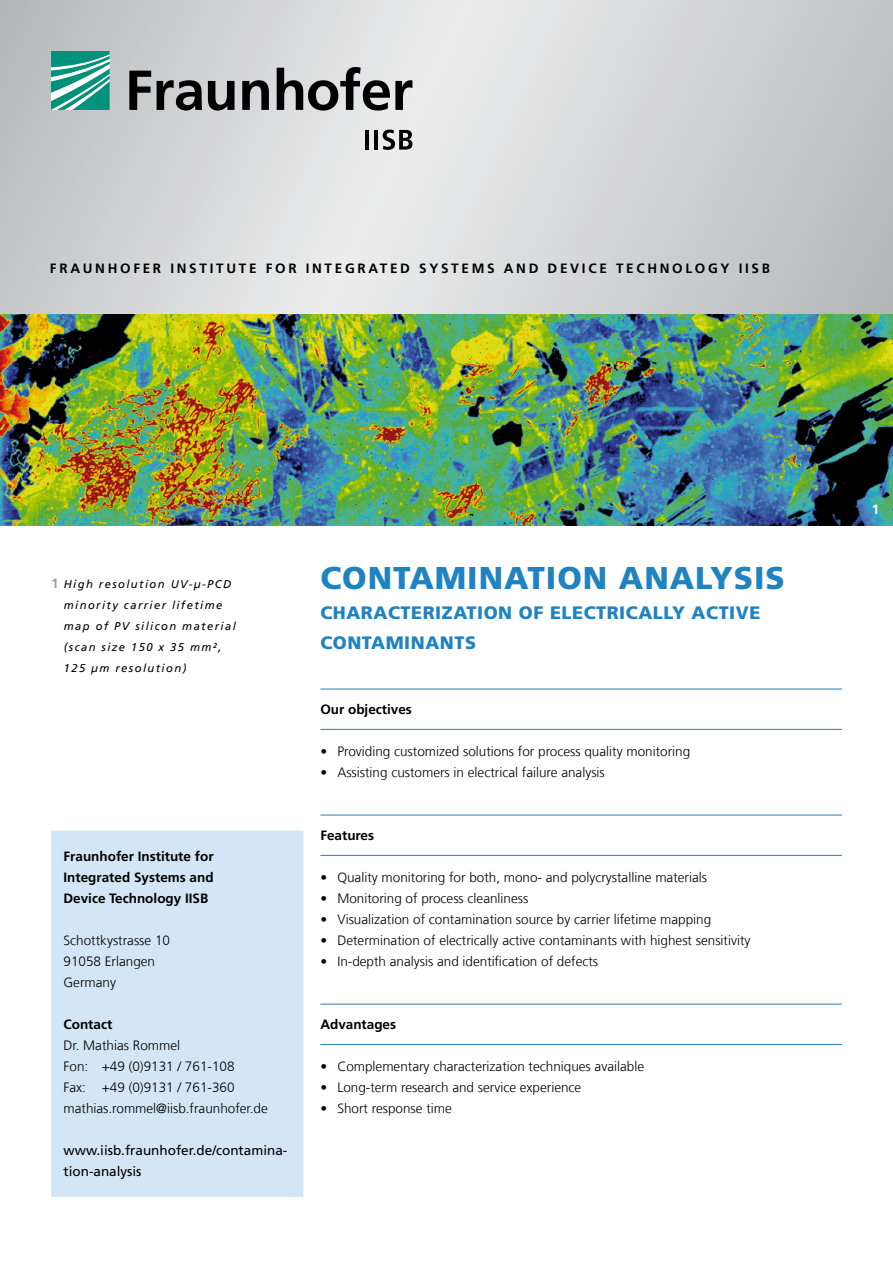
<style>
.page{position:relative;width:893px;height:1263px;background:#fff}
.page>*{position:absolute;margin:0;border:0;box-sizing:border-box;transform-origin:0 0}
._03_Standardüberschr{font:900 31.5px "Frutiger LT Com";letter-spacing:.03em;color:#1f82c1}
._03_Standardüberschr-2{font:900 18px/30px "Frutiger LT Com";letter-spacing:.03em;color:#1f82c1}
._06_Fließtext{font:300 13.5px "Frutiger LT Com";color:#000}
._07_Zwischenüberschr{font:700 13.5px/21px "Frutiger LT Com";color:#000;text-align:justify}
._10_Institutsname{font:700 13.5px "Frutiger LT Com";letter-spacing:.2em;color:#000}
._06_Fließtext-2{font:13.5px/21px "Frutiger LT Com";color:#000}
._11_Zwischenüberschr{font:700 13.5px "Frutiger LT Com";color:#000}
._09_Pagina{font:700 13.5px "Frutiger LT Com";color:#fff}
._05_Marginalie_Bildu{font:italic 11.25px/21px "Frutiger LT Com";letter-spacing:.125em;color:#000}
.s1{font-weight:700;font-style:normal;font-size:13.5px;color:#9c9e9f}
</style>
<div class="page">
<div style="left:51px;top:830px;width:252px;height:367px;background:#d4e6f5"></div>
<svg style="left:0;top:0;width:893px;height:315px;background:#d3d4d5"></svg>
<svg style="left:51px;top:51px;width:59px;height:59px"></svg>
<svg style="left:129px;top:67px;width:283px;height:44px;background:#8a8a8b"></svg>
<hr style="left:366px;top:130px;width:3px;height:20px;background:#000">
<hr style="left:374px;top:130px;width:4px;height:20px;background:#000">
<svg style="left:383px;top:130px;width:29px;height:20px"></svg>
<hr style="left:320px;top:689px;width:522px;height:1px;background:#1f82c1">
<hr style="left:320px;top:729px;width:522px;height:1px;background:#1f82c1">
<hr style="left:320px;top:815px;width:522px;height:1px;background:#1f82c1">
<hr style="left:320px;top:855px;width:522px;height:1px;background:#1f82c1">
<hr style="left:320px;top:1004px;width:522px;height:1px;background:#1f82c1">
<hr style="left:320px;top:1044px;width:522px;height:1px;background:#1f82c1">
<img style="left:0;top:315px;width:893px;height:210px">
<p class="_10_Institutsname" style="left:50px;top:260px;width:722px">FRAUNHOFER INSTITUTE FOR INTEGRATED SYSTEMS AND DEVICE TECHNOLOGY IISB</p>
<p class="_05_Marginalie_Bildu" style="left:64px;top:574px;width:174px;text-indent:-13px"><span class="s1">1</span> High resolution UV-µ-PCD minority carrier lifetime map of PV silicon material (scan size 150 x 35 mm²,<br>125 µm resolution)</p>
<p class="_07_Zwischenüberschr" style="left:64px;top:846px;width:152px">Fraunhofer Institute for Integrated Systems and Device Technology IISB</p>
<p class="_06_Fließtext" style="left:64px;top:932px;width:108px">Schottkystrasse 10</p>
<p class="_06_Fließtext" style="left:64px;top:953px;width:93px">91058 Erlangen</p>
<p class="_06_Fließtext" style="left:64px;top:974px;width:54px">Germany</p>
<p class="_07_Zwischenüberschr" style="left:64px;top:1014px;width:50px">Contact</p>
<p class="_06_Fließtext" style="left:64px;top:1037px;width:118px">Dr. Mathias Rommel</p>
<p class="_06_Fließtext" style="left:64px;top:1058px;width:172px">Fon: +49 (0)9131 / 761-108</p>
<p class="_06_Fließtext" style="left:64px;top:1079px;width:172px">Fax: +49 (0)9131 / 761-360</p>
<p class="_06_Fließtext" style="left:64px;top:1100px;width:206px">mathias.rommel@iisb.fraunhofer.de</p>
<p class="_06_Fließtext-2" style="left:64px;top:1140px;width:225px">www.iisb.fraunhofer.de/contamina&shy;tion-analysis</p>
<p class="_03_Standardüberschr" style="left:320px;top:559px;width:466px">CONTAMINATION ANALYSIS</p>
<p class="_03_Standardüberschr-2" style="left:320px;top:598px;width:441px">CHARACTERIZATION OF ELECTRICALLY ACTIVE<br>CONTAMINANTS</p>
<p class="_11_Zwischenüberschr" style="left:320px;top:701px;width:93px">Our objectives</p>
<p class="_06_Fließtext" style="left:320px;top:743px;width:371px">• Providing customized solutions for process quality monitoring</p>
<p class="_06_Fließtext" style="left:320px;top:764px;width:286px">• Assisting customers in electrical failure analysis</p>
<p class="_11_Zwischenüberschr" style="left:320px;top:827px;width:55px">Features</p>
<p class="_06_Fließtext" style="left:320px;top:869px;width:388px">• Quality monitoring for both, mono- and polycrystalline materials</p>
<p class="_06_Fließtext" style="left:320px;top:890px;width:210px">• Monitoring of process cleanliness</p>
<p class="_06_Fließtext" style="left:320px;top:911px;width:392px">• Visualization of contamination source by carrier lifetime mapping</p>
<p class="_06_Fließtext" style="left:320px;top:932px;width:432px">• Determination of electrically active contaminants with highest sensitivity</p>
<p class="_06_Fließtext" style="left:320px;top:953px;width:279px">• In-depth analysis and identification of defects</p>
<p class="_11_Zwischenüberschr" style="left:320px;top:1016px;width:77px">Advantages</p>
<p class="_06_Fließtext" style="left:320px;top:1058px;width:325px">• Complementary characterization techniques available</p>
<p class="_06_Fließtext" style="left:320px;top:1079px;width:263px">• Long-term research and service experience</p>
<p class="_06_Fließtext" style="left:320px;top:1100px;width:133px">• Short response time</p>
<p class="_09_Pagina" style="left:872px;top:502px;width:9px">1</p>
<p class="_09_Pagina" style="left:875px;top:507px;width:9px">1</p>
</div>
